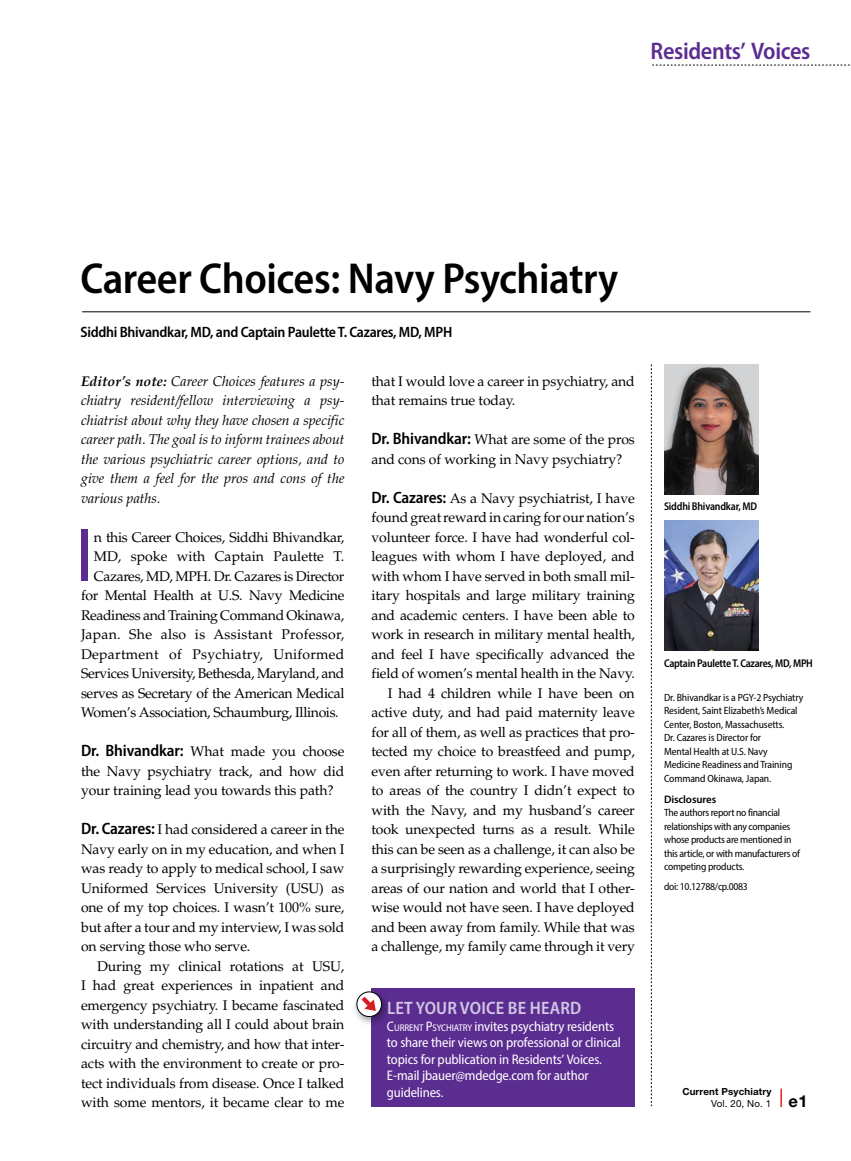
<style>
.page{position:relative;width:851px;height:1161px;background:#fff}
.page>*{position:absolute;margin:0;border:0;box-sizing:border-box;transform-origin:0 0}
.body_dropcap{font:semi-condensed 76.8px "Myriad Pro";color:#5c2d91}
.t1{font:600 semi-condensed 43.5px "Myriad Pro";letter-spacing:-.01em;color:#000}
.t2{font:600 semi-condensed 24px "Myriad Pro";letter-spacing:-.015em;color:#5c2d91}
.t3{font:600 semi-condensed 18px "Myriad Pro";letter-spacing:.01em;color:#d1c7e3}
.t4{font:700 16.5px "Helvetica Neue LT Std";color:#000}
.bbody_byline{font:600 semi-condensed 15px "Myriad Pro";letter-spacing:-.02em;color:#000}
.body_indent{font:14.1px/19.5px "Palatino LT Std";letter-spacing:-.01em;color:#000;text-align:justify}
.body{font:14.1px/19.5px "Palatino LT Std";letter-spacing:-.01em;color:#000;text-align:justify}
.body_dropcap-2{font:14.1px "Palatino LT Std";letter-spacing:-.025em;color:#000}
.body-2{font:italic 14.1px/19.5px "Palatino LT Std";color:#000;text-align:justify}
.body_dropcap-3{font:14.1px "Palatino LT Std";letter-spacing:.02em;color:#000}
.body_dropcap-4{font:14.1px "Palatino LT Std";color:#000}
.t5{font:semi-condensed 13.8px/16.5px "Myriad Pro";letter-spacing:-.01em;color:#fff}
.bbody_byline-2{font:600 semi-condensed 11.25px "Myriad Pro";letter-spacing:-.025em;color:#000;scale:.95 1}
.bbody_disclosure{font:600 10.8px "Myriad Pro";letter-spacing:-.01em;color:#000}
.body_af{font:semi-condensed 10.5px/13.5px "Myriad Pro";letter-spacing:-.01em;color:#000}
.disclosure{font:semi-condensed 10.5px/13.5px "Myriad Pro";letter-spacing:-.025em;color:#000}
.t6{font:700 9.75px "Helvetica Neue LT Std";letter-spacing:.015em;color:#000}
.t7{font:9.75px "Helvetica Neue LT Std";letter-spacing:.015em;color:#000}
.s1{font-weight:700}
.s2{font-family:"Myriad Pro";font-weight:600;font-stretch:semi-condensed;font-size:16.5px}
.s3{font-style:inherit}
.s4{font-size:9.75px}
</style>
<div class="page">
<svg style="left:780px;top:1089px;width:1px;height:18px"></svg>
<svg style="left:651px;top:364px;width:1px;height:742px"></svg>
<hr style="left:82px;top:312px;width:728px;height:1px;background:#000">
<svg style="left:652px;top:65px;width:198px;height:1px"></svg>
<div style="left:371px;top:988px;width:263px;height:119px;background:#5c2d91"></div>
<div style="left:351px;top:988px;width:40px;height:39px;background:#000;opacity:.4"></div>
<svg style="left:357px;top:992px;width:24px;height:25px"></svg>
<div style="left:356px;top:991px;width:26px;height:26px;border:1px solid #000;border-radius:50%"></div>
<svg style="left:361px;top:997px;width:15px;height:14px"></svg>
<img style="left:664px;top:520px;width:94px;height:131px">
<img style="left:664px;top:365px;width:94px;height:130px">
<h3 class="t2" style="left:650px;top:35px;width:161px">Residents’ Voices</h3>
<p class="t1" style="left:81px;top:252px;width:539px">Career Choices: Navy Psychiatry</p>
<p class="bbody_byline" style="left:81px;top:323px;width:373px">Siddhi Bhivandkar, MD, and Captain Paulette T. Cazares, MD, MPH</p>
<p class="body-2" style="left:81px;top:371px;width:265px"><span class="s1">Editor’s note:</span> Career Choices features a psy&shy;chiatry resident/fellow interviewing a psy&shy;chiatrist about why they have chosen a specific career path. The goal is to inform trainees about the various psychiatric career options, and to give them a feel for the pros and cons of the various paths.</p>
<p class="body_dropcap" style="left:76px;top:508px;width:19px">I</p>
<p class="body_dropcap-2" style="left:94px;top:528px;width:252px">n this Career Choices, Siddhi Bhivandkar,</p>
<p class="body_dropcap-4" style="left:94px;top:548px;width:252px">MD, spoke with Captain Paulette T.</p>
<p class="body_dropcap-2" style="left:94px;top:567px;width:252px">Cazares, MD, MPH. Dr. Cazares is Director</p>
<p class="body_dropcap-2" style="left:81px;top:587px;width:265px">for Mental Health at U.S. Navy Medicine</p>
<p class="body_dropcap-2" style="left:81px;top:606px;width:265px">Readiness and Training Command Okinawa,</p>
<p class="body_dropcap-3" style="left:81px;top:626px;width:265px">Japan. She also is Assistant Professor,</p>
<p class="body_dropcap-3" style="left:81px;top:645px;width:265px">Department of Psychiatry, Uniformed</p>
<p class="body_dropcap-2" style="left:81px;top:665px;width:265px">Services University, Bethesda, Maryland, and</p>
<p class="body_dropcap-2" style="left:81px;top:684px;width:265px">serves as Secretary of the American Medical</p>
<p class="body_dropcap-2" style="left:81px;top:704px;width:259px">Women’s Association, Schaumburg, Illinois.</p>
<p class="body" style="left:81px;top:742px;width:265px"><span class="s2">Dr. Bhivandkar:</span> What made you choose the Navy psychiatry track, and how did your training lead you towards this path?</p>
<p class="body" style="left:81px;top:820px;width:265px"><span class="s2">Dr. Cazares:</span> I had considered a career in the Navy early on in my education, and when I was ready to apply to medical school, I saw Uniformed Services University (USU) as one of my top choices. I wasn’t 100% sure, but after a tour and my interview, I was sold on serving those who serve.</p>
<p class="body_indent" style="left:81px;top:956px;width:265px;text-indent:16px">During my clinical rotations at USU, I had great experiences in inpatient and emergency psychiatry. I became fascinated with understanding all I could about brain circuitry and chemistry, and how that inter&shy;acts with the environment to create or pro&shy;tect individuals from disease. Once I talked with some mentors, it became clear to me</p>
<p class="body_indent" style="left:371px;top:371px;width:265px">that I would love a career in psychiatry, and that remains true today.</p>
<p class="body" style="left:371px;top:430px;width:265px"><span class="s2">Dr. Bhivandkar:</span> What are some of the pros and cons of working in Navy psychiatry?</p>
<p class="body" style="left:371px;top:488px;width:265px"><span class="s2">Dr. Cazares:</span> As a Navy psychiatrist, I have found great reward in caring for our nation’s volunteer force. I have had wonderful col&shy;leagues with whom I have deployed, and with whom I have served in both small mil&shy;itary hospitals and large military training and academic centers. I have been able to work in research in military mental health, and feel I have specifically advanced the field of women’s mental health in the Navy.</p>
<p class="body_indent" style="left:371px;top:683px;width:265px;text-indent:16px">I had 4 children while I have been on active duty, and had paid maternity leave for all of them, as well as practices that pro&shy;tected my choice to breastfeed and pump, even after returning to work. I have moved to areas of the country I didn’t expect to with the Navy, and my husband’s career took unexpected turns as a result. While this can be seen as a challenge, it can also be a surprisingly rewarding experience, seeing areas of our nation and world that I other&shy;wise would not have seen. I have deployed and been away from family. While that was a challenge, my family came through it very</p>
<p class="t3" style="left:387px;top:997px;width:196px">LET YOUR VOICE BE HEARD</p>
<p class="t5" style="left:387px;top:1018px;width:235px"><span class="s3">C</span><span class="s4">URRENT</span> <span class="s3">P</span><span class="s4">SYCHIATRY</span> invites psychiatry residents to share their views on professional or clinical topics for publication in Residents’ Voices.<br>E-mail jbauer@mdedge.com for author guidelines.</p>
<p class="bbody_byline-2" style="left:664px;top:499px;width:99px">Siddhi Bhivandkar, MD</p>
<p class="bbody_byline-2" style="left:664px;top:656px;width:158px">Captain Paulette T. Cazares, MD, MPH</p>
<p class="body_af" style="left:664px;top:690px;width:141px">Dr. Bhivandkar is a PGY-2 Psychiatry<br>Resident, Saint Elizabeth’s Medical<br>Center, Boston, Massachusetts.<br>Dr. Cazares is Director for<br>Mental Health at U.S. Navy<br>Medicine Readiness and Training<br>Command Okinawa, Japan.</p>
<p class="bbody_disclosure" style="left:664px;top:792px;width:54px">Disclosures</p>
<p class="disclosure" style="left:664px;top:806px;width:137px">The authors report no financial relationships with any companies whose products are mentioned in this article, or with manufacturers of competing products.</p>
<p class="disclosure" style="left:664px;top:880px;width:85px">doi: 10.12788/cp.0083</p>
<p class="t6" style="left:682px;top:1085px;width:90px">Current Psychiatry</p>
<p class="t7" style="left:711px;top:1098px;width:62px">Vol. 20, No. 1</p>
<p class="t4" style="left:788px;top:1091px;width:20px">e1</p>
</div>
